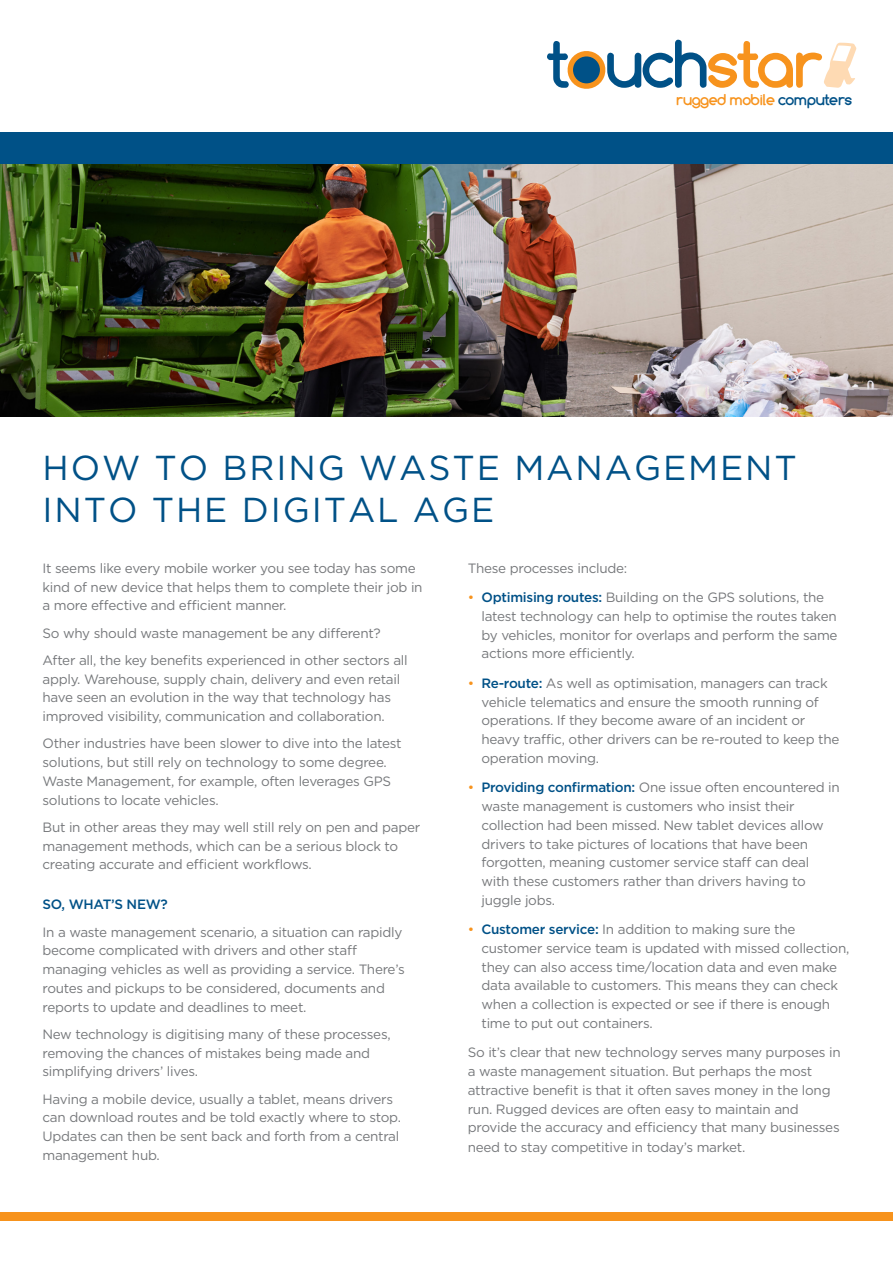
<style>
.page{position:relative;width:893px;height:1263px;background:#fff}
.page>*{position:absolute;margin:0;border:0;box-sizing:border-box;transform-origin:0 0}
.t1{font:34.65px "Gotham";letter-spacing:.055em;color:#005187}
.t2{font:700 15.45px "Comfortaa";letter-spacing:-.01em;color:#f7931d}
.t3{font:13.5px/18.8px "Gotham";letter-spacing:-.02em;color:#76787b}
.t4{font:500 13.5px "Gotham";letter-spacing:-.02em;color:#005187}
.s1{color:#005187}
.s2{color:#f7931d}
.s3{font-weight:500;color:#005187}
</style>
<div class="page">
<img style="left:0;top:164px;width:893px;height:253px">
<div style="left:0;top:132px;width:893px;height:32px;background:#005187"></div>
<svg style="left:547px;top:40px;width:309px;height:49px"></svg>
<div style="left:0;top:1212px;width:893px;height:8px;background:#f7931d"></div>
<p class="t2" style="left:676px;top:90px;width:177px">rugged mobile <span class="s1">computers</span></p>
<p class="t1" style="left:43px;top:445px;width:756px">HOW TO BRING WASTE MANAGEMENT</p>
<p class="t1" style="left:43px;top:487px;width:453px">INTO THE DIGITAL AGE</p>
<p class="t3" style="left:43px;top:558px;width:382px">It seems like every mobile worker you see today has some kind of new device that helps them to complete their job in a more effective and efficient manner.</p>
<p class="t3" style="left:43px;top:623px;width:340px">So why should waste management be any different?</p>
<p class="t3" style="left:43px;top:650px;width:367px">After all, the key benefits experienced in other sectors all apply. Warehouse, supply chain, delivery and even retail have seen an evolution in the way that technology has improved visibility, communication and collaboration.</p>
<p class="t3" style="left:43px;top:734px;width:361px">Other industries have been slower to dive into the latest solutions, but still rely on technology to some degree.<br>Waste Management, for example, often leverages GPS solutions to locate vehicles.</p>
<p class="t3" style="left:43px;top:817px;width:379px">But in other areas they may well still rely on pen and paper management methods, which can be a serious block to creating accurate and efficient workflows.</p>
<p class="t4" style="left:43px;top:896px;width:127px">SO, WHAT’S NEW?</p>
<p class="t3" style="left:43px;top:922px;width:364px">In a waste management scenario, a situation can rapidly become complicated with drivers and other staff managing vehicles as well as providing a service. There’s routes and pickups to be considered, documents and reports to update and deadlines to meet.</p>
<p class="t3" style="left:43px;top:1024px;width:350px">New technology is digitising many of these processes, removing the chances of mistakes being made and simplifying drivers’ lives.</p>
<p class="t3" style="left:43px;top:1089px;width:360px">Having a mobile device, usually a tablet, means drivers can download routes and be told exactly where to stop.<br>Updates can then be sent back and forth from a central management hub.</p>
<p class="t3" style="left:468px;top:558px;width:161px">These processes include:</p>
<p class="t3" style="left:481px;top:588px;width:358px;text-indent:-14px"><span class="s2">•</span> <span class="s3">Optimising routes:</span> Building on the GPS solutions, the latest technology can help to optimise the routes taken by vehicles, monitor for overlaps and perform the same actions more efficiently.</p>
<p class="t3" style="left:481px;top:673px;width:359px;text-indent:-14px"><span class="s2">•</span> <span class="s3">Re-route:</span> As well as optimisation, managers can track vehicle telematics and ensure the smooth running of operations. If they become aware of an incident or heavy traffic, other drivers can be re-routed to keep the operation moving.</p>
<p class="t3" style="left:481px;top:778px;width:360px;text-indent:-14px"><span class="s2">•</span> <span class="s3">Providing confirmation:</span> One issue often encountered in waste management is customers who insist their collection had been missed. New tablet devices allow drivers to take pictures of locations that have been forgotten, meaning customer service staff can deal with these customers rather than drivers having to juggle jobs.</p>
<p class="t3" style="left:481px;top:920px;width:369px;text-indent:-14px"><span class="s2">•</span> <span class="s3">Customer service:</span> In addition to making sure the customer service team is updated with missed collection, they can also access time/location data and even make data available to customers. This means they can check when a collection is expected or see if there is enough time to put out containers.</p>
<p class="t3" style="left:468px;top:1043px;width:374px">So it’s clear that new technology serves many purposes in a waste management situation. But perhaps the most attractive benefit is that it often saves money in the long run. Rugged devices are often easy to maintain and provide the accuracy and efficiency that many businesses need to stay competitive in today’s market.</p>
</div>
